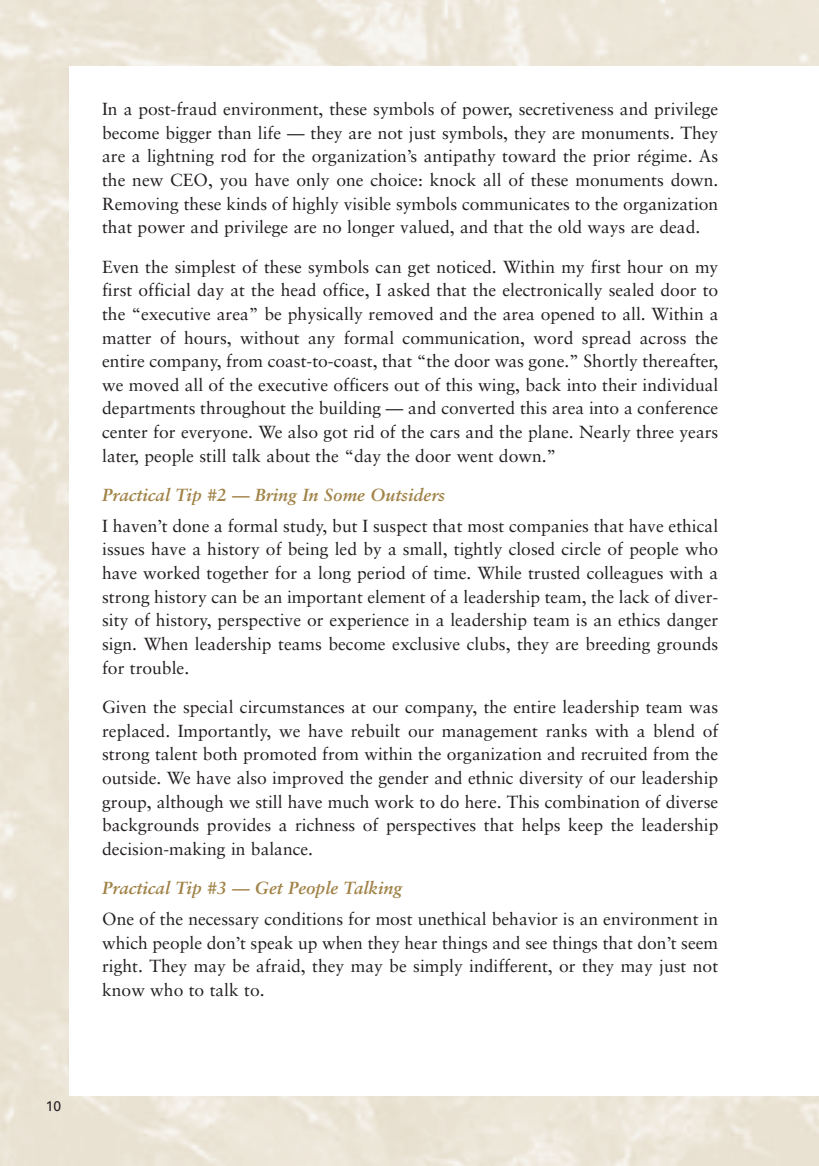
<style>
.page{position:relative;width:819px;height:1166px;background:#fff}
.page>*{position:absolute;margin:0;border:0;box-sizing:border-box;transform-origin:0 0}
.t1{font:17.5px/23.6px "Sabon";color:#231f20;text-align:justify}
.t2{font:italic 700 17.5px "Sabon";color:#a18347}
.t3{font:14px "Univers";color:#231f20}
</style>
<div class="page">
<p class="t1" style="left:102px;top:99px;width:618px">In a post-fraud environment, these symbols of power, secretiveness and privilege become bigger than life — they are not just symbols, they are monuments. They are a lightning rod for the organization’s antipathy toward the prior régime. As the new CEO, you have only one choice: knock all of these monuments down.<br>Removing these kinds of highly visible symbols communicates to the organization that power and privilege are no longer valued, and that the old ways are dead.</p>
<p class="t1" style="left:102px;top:256px;width:618px">Even the simplest of these symbols can get noticed. Within my first hour on my first official day at the head office, I asked that the electronically sealed door to the “executive area” be physically removed and the area opened to all. Within a matter of hours, without any formal communication, word spread across the entire company, from coast-to-coast, that “the door was gone.” Shortly thereafter, we moved all of the executive officers out of this wing, back into their individual departments throughout the building — and converted this area into a conference center for everyone. We also got rid of the cars and the plane. Nearly three years later, people still talk about the “day the door went down.”</p>
<p class="t2" style="left:102px;top:488px;width:344px">Practical Tip #2 — Bring In Some Outsiders</p>
<p class="t1" style="left:102px;top:515px;width:618px">I haven’t done a formal study, but I suspect that most companies that have ethical issues have a history of being led by a small, tightly closed circle of people who have worked together for a long period of time. While trusted colleagues with a strong history can be an important element of a leadership team, the lack of diver&shy;sity of history, perspective or experience in a leadership team is an ethics danger sign. When leadership teams become exclusive clubs, they are breeding grounds for trouble.</p>
<p class="t1" style="left:102px;top:696px;width:618px">Given the special circumstances at our company, the entire leadership team was replaced. Importantly, we have rebuilt our management ranks with a blend of strong talent both promoted from within the organization and recruited from the outside. We have also improved the gender and ethnic diversity of our leadership group, although we still have much work to do here. This combination of diverse backgrounds provides a richness of perspectives that helps keep the leadership decision-making in balance.</p>
<p class="t2" style="left:102px;top:880px;width:302px">Practical Tip #3 — Get People Talking</p>
<p class="t1" style="left:102px;top:908px;width:618px">One of the necessary conditions for most unethical behavior is an environment in which people don’t speak up when they hear things and see things that don’t seem right. They may be afraid, they may be simply indifferent, or they may just not know who to talk to.</p>
<p class="t3" style="left:46px;top:1100px;width:17px">10</p>
</div>
